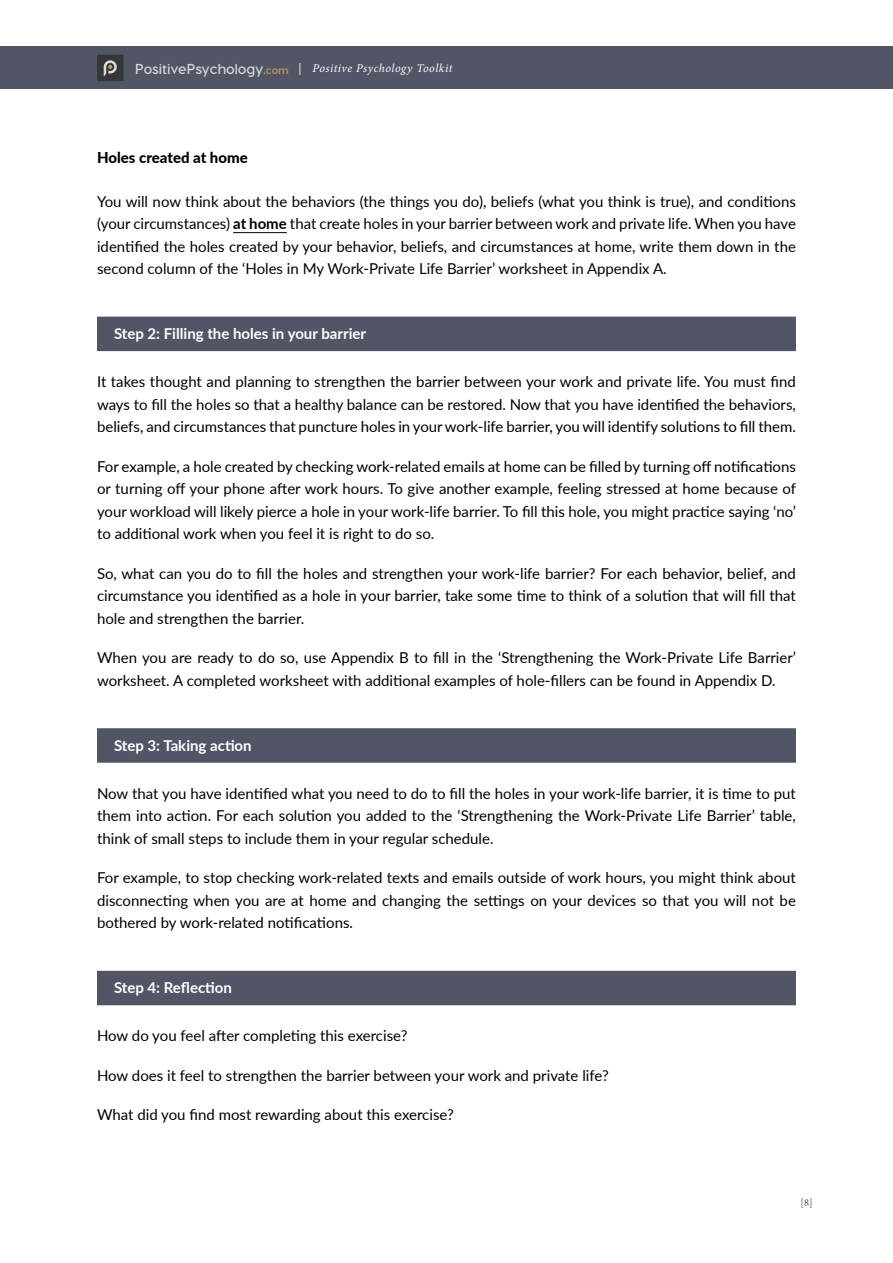
<style>
.page{position:relative;width:893px;height:1263px;background:#fff}
.page>*{position:absolute;margin:0;border:0;box-sizing:border-box;transform-origin:0 0}
.t1{font:15px/22.5px "Lato";color:#000;text-align:justify}
.t2{font:700 15px "Lato";color:#fff}
.t3{font:800 15px "Lato";color:#000}
.t4{font:italic 12px "Minion Pro";letter-spacing:.04em;color:#fff}
.t5{font:10.5px "Minion Pro";color:#555}
.s1{font-family:"Visby CF";font-weight:700;font-style:normal;font-size:14.4px;color:#d6d7da}
.s2{font-style:normal}
.s3{font-weight:700}
</style>
<div class="page">
<div style="left:0;top:46px;width:893px;height:43px;background:#525566"></div>
<div style="left:97px;top:55px;width:27px;height:26px;background:#363638"></div>
<svg style="left:104px;top:60px;width:13px;height:17px"></svg>
<hr style="left:233px;top:232px;width:54px;height:1px;background:#000">
<div style="left:97px;top:317px;width:699px;height:34px;background:#525566"></div>
<div style="left:97px;top:728px;width:699px;height:35px;background:#525566"></div>
<div style="left:97px;top:971px;width:699px;height:34px;background:#525566"></div>
<p class="t4" style="left:135px;top:60px;width:319px"><span class="s1">PositivePsychology</span><sub>.com</sub> <span class="s2">|</span> Positive Psychology Toolkit</p>
<p class="t3" style="left:97px;top:146px;width:152px">Holes created at home</p>
<p class="t1" style="left:97px;top:189px;width:700px">You will now think about the behaviors (the things you do), beliefs (what you think is true), and conditions (your circumstances) <span class="s3">at home</span> that create holes in your barrier between work and private life. When you have identified the holes created by your behavior, beliefs, and circumstances at home, write them down in the second column of the ‘Holes in My Work-Private Life Barrier’ worksheet in Appendix A.</p>
<p class="t2" style="left:114px;top:323px;width:254px">Step 2: Filling the holes in your barrier</p>
<p class="t1" style="left:97px;top:370px;width:700px">It takes thought and planning to strengthen the barrier between your work and private life. You must find ways to fill the holes so that a healthy balance can be restored. Now that you have identified the behaviors, beliefs, and circumstances that puncture holes in your work-life barrier, you will identify solutions to fill them.</p>
<p class="t1" style="left:97px;top:454px;width:701px">For example, a hole created by checking work-related emails at home can be filled by turning off notifications or turning off your phone after work hours. To give another example, feeling stressed at home because of your workload will likely pierce a hole in your work-life barrier. To fill this hole, you might practice saying ‘no’ to additional work when you feel it is right to do so.</p>
<p class="t1" style="left:97px;top:561px;width:700px">So, what can you do to fill the holes and strengthen your work-life barrier? For each behavior, belief, and circumstance you identified as a hole in your barrier, take some time to think of a solution that will fill that hole and strengthen the barrier.</p>
<p class="t1" style="left:97px;top:646px;width:701px">When you are ready to do so, use Appendix B to fill in the ‘Strengthening the Work-Private Life Barrier’ worksheet. A completed worksheet with additional examples of hole-fillers can be found in Appendix D.</p>
<p class="t2" style="left:114px;top:734px;width:139px">Step 3: Taking action</p>
<p class="t1" style="left:97px;top:781px;width:700px">Now that you have identified what you need to do to fill the holes in your work-life barrier, it is time to put them into action. For each solution you added to the ‘Strengthening the Work-Private Life Barrier’ table, think of small steps to include them in your regular schedule.</p>
<p class="t1" style="left:97px;top:866px;width:700px">For example, to stop checking work-related texts and emails outside of work hours, you might think about disconnecting when you are at home and changing the settings on your devices so that you will not be bothered by work-related notifications.</p>
<p class="t2" style="left:114px;top:977px;width:119px">Step 4: Reflection</p>
<p class="t1" style="left:97px;top:1024px;width:312px">How do you feel after completing this exercise?</p>
<p class="t1" style="left:97px;top:1063px;width:513px">How does it feel to strengthen the barrier between your work and private life?</p>
<p class="t1" style="left:97px;top:1103px;width:358px">What did you find most rewarding about this exercise?</p>
<p class="t5" style="left:800px;top:1196px;width:14px">[8]</p>
</div>
